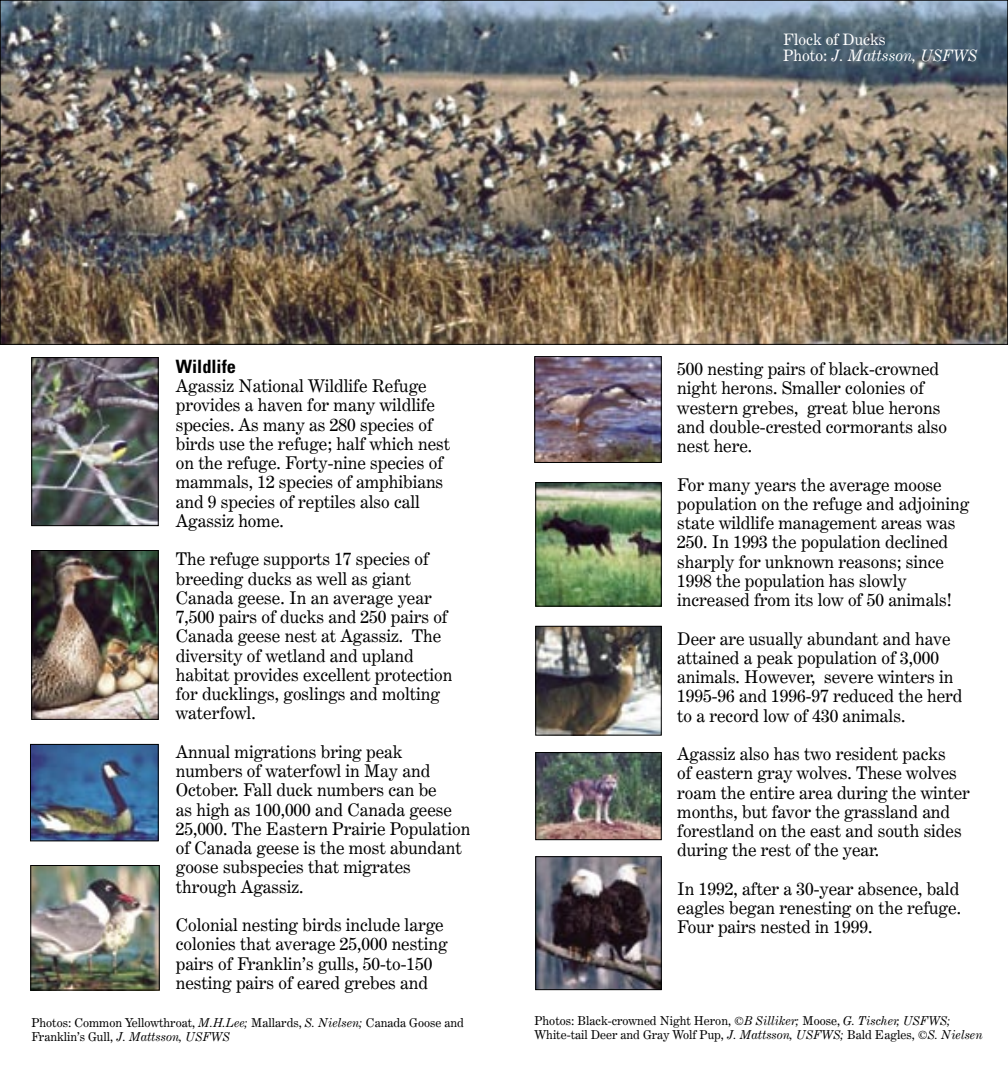
<style>
.page{position:relative;width:1008px;height:1071px;background:#fff}
.page>*{position:absolute;margin:0;border:0;box-sizing:border-box;transform-origin:0 0}
.t1{font:700 condensed 18.38px "Univers";color:#000}
.t2{font:17.5px/19.2px "Century Expanded BT";color:#000}
.t3{font:15.75px/15.8px "Century Expanded BT";color:#fff}
.t4{font:12.25px/14px "Century Expanded BT";color:#000}
.s1{font-style:italic}
</style>
<div class="page">
<img style="left:33px;top:867px;width:125px;height:121px">
<div style="left:31px;top:865px;width:129px;height:125px;border:1px solid #000"></div>
<img style="left:32px;top:746px;width:124px;height:93px">
<div style="left:30px;top:744px;width:128px;height:97px;border:1px solid #000"></div>
<img style="left:538px;top:628px;width:122px;height:105px">
<div style="left:536px;top:626px;width:126px;height:109px;border:1px solid #000"></div>
<img style="left:538px;top:484px;width:122px;height:120px">
<div style="left:536px;top:482px;width:126px;height:124px;border:1px solid #000"></div>
<img style="left:538px;top:858px;width:122px;height:130px">
<div style="left:536px;top:856px;width:126px;height:134px;border:1px solid #000"></div>
<img style="left:34px;top:552px;width:122px;height:166px">
<div style="left:32px;top:550px;width:126px;height:170px;border:1px solid #000"></div>
<img style="left:34px;top:359px;width:122px;height:165px">
<div style="left:32px;top:357px;width:126px;height:169px;border:1px solid #000"></div>
<img style="left:537px;top:358px;width:123px;height:103px">
<div style="left:535px;top:356px;width:127px;height:107px;border:1px solid #000"></div>
<img style="left:2px;top:2px;width:1004px;height:341px">
<img style="left:538px;top:754px;width:122px;height:84px">
<div style="left:536px;top:752px;width:126px;height:88px;border:1px solid #000"></div>
<p class="t3" style="left:783px;top:31px;width:196px">Flock of Ducks<br>Photo: <span class="s1">J. Mattsson, USFWS</span></p>
<p class="t1" style="left:176px;top:355px;width:62px">Wildlife</p>
<p class="t2" style="left:176px;top:376px;width:276px">Agassiz National Wildlife Refuge provides a haven for many wildlife species. As many as 280 species of birds use the refuge; half which nest on the refuge. Forty-nine species of mammals, 12 species of amphibians and 9 species of reptiles also call<br>Agassiz home.</p>
<p class="t2" style="left:176px;top:549px;width:278px">The refuge supports 17 species of breeding ducks as well as giant<br>Canada geese. In an average year<br>7,500 pairs of ducks and 250 pairs of<br>Canada geese nest at Agassiz. The diversity of wetland and upland habitat provides excellent protection for ducklings, goslings and molting waterfowl.</p>
<p class="t2" style="left:176px;top:742px;width:296px">Annual migrations bring peak numbers of waterfowl in May and<br>October. Fall duck numbers can be<br>as high as 100,000 and Canada geese<br>25,000. The Eastern Prairie Population of Canada geese is the most abundant goose subspecies that migrates through Agassiz.</p>
<p class="t2" style="left:176px;top:915px;width:273px">Colonial nesting birds include large colonies that average 25,000 nesting pairs of Franklin’s gulls, 50-to-150 nesting pairs of eared grebes and</p>
<p class="t4" style="left:31px;top:1015px;width:434px">Photos: Common Yellowthroat, <span class="s1">M.H.Lee;</span> Mallards, <span class="s1">S. Nielsen;</span> Canada Goose and<br>Franklin’s Gull, <span class="s1">J. Mattsson, USFWS</span></p>
<p class="t2" style="left:677px;top:359px;width:271px">500 nesting pairs of black-crowned night herons. Smaller colonies of western grebes, great blue herons and double-crested cormorants also nest here.</p>
<p class="t2" style="left:677px;top:474px;width:294px">For many years the average moose population on the refuge and adjoining state wildlife management areas was 250. In 1993 the population declined sharply for unknown reasons; since 1998 the population has slowly increased from its low of 50 animals!</p>
<p class="t2" style="left:677px;top:628px;width:287px">Deer are usually abundant and have attained a peak population of 3,000 animals. However, severe winters in 1995-96 and 1996-97 reduced the herd to a record low of 430 animals.</p>
<p class="t2" style="left:677px;top:744px;width:294px">Agassiz also has two resident packs<br>of eastern gray wolves. These wolves roam the entire area during the winter months, but favor the grassland and forestland on the east and south sides during the rest of the year.</p>
<p class="t2" style="left:677px;top:879px;width:285px;text-align:justify">In 1992, after a 30-year absence, bald eagles began renesting on the refuge.<br>Four pairs nested in 1999.</p>
<p class="t4" style="left:535px;top:1013px;width:450px">Photos: Black-crowned Night Heron, <span class="s1">©B Silliker;</span> Moose, <span class="s1">G. Tischer, USFWS;<br></span>White-tail Deer and Gray Wolf Pup, <span class="s1">J. Mattsson, USFWS;</span> Bald Eagles, ©<span class="s1">S. Nielsen</span></p>
</div>
